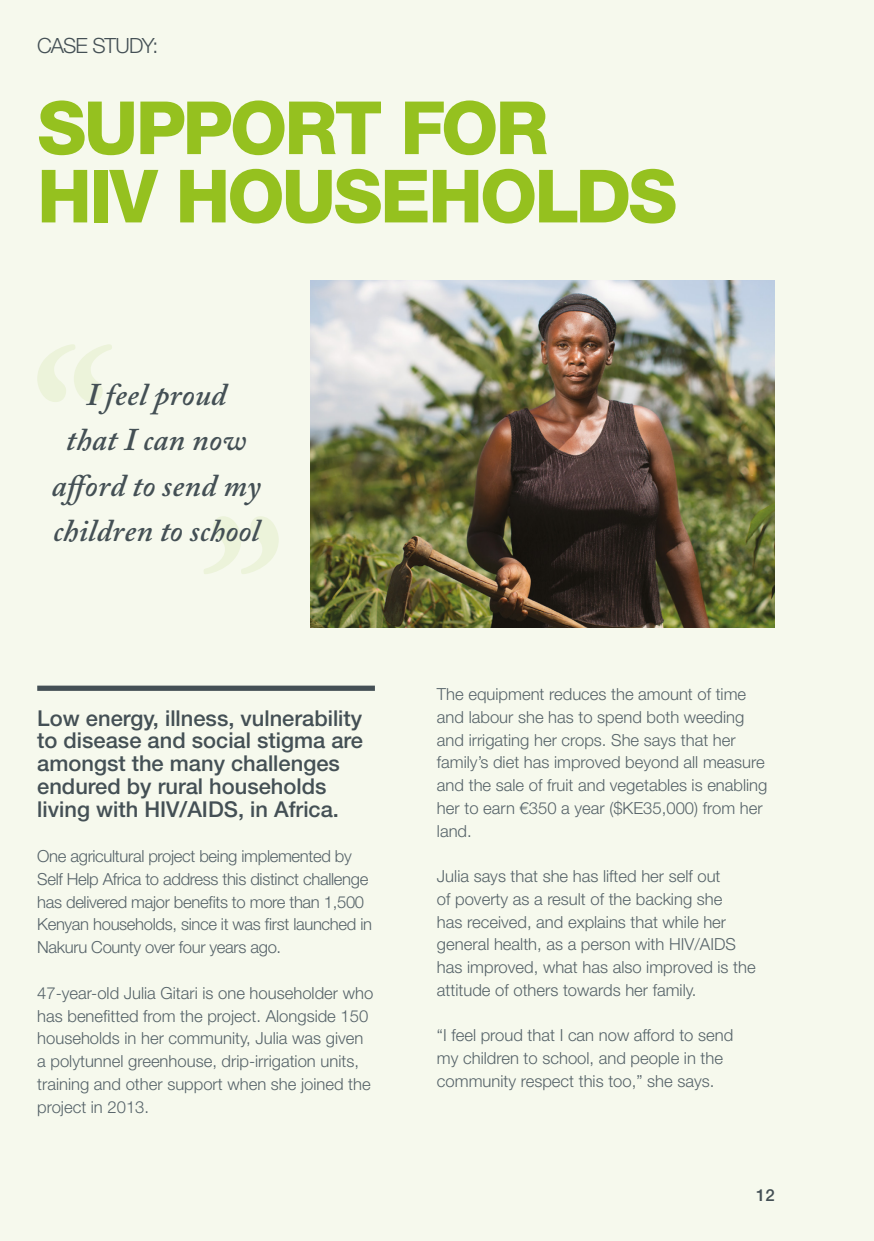
<style>
.page{position:relative;width:874px;height:1241px;background:#fff}
.page>*{position:absolute;margin:0;border:0;box-sizing:border-box;transform-origin:0 0}
.t1{font:800 73.5px/68.2px "Helvetica Neue LT Std";letter-spacing:-.04em;color:#95c11f}
.t2{font:italic 600 31.5px/45.5px "Adobe Caslon Pro";letter-spacing:.01em;color:#445055;text-align:center}
.t3{font:500 21.88px/22.8px "Helvetica Neue LT Std";color:#445055}
.t4{font:300 21px "Helvetica Neue LT Std";color:#445055}
.t5{font:300 16.62px/22.8px "Helvetica Neue LT Std";color:#566369}
.t6{font:300 16.62px/22.8px "Helvetica Neue LT Std";letter-spacing:-.02em;color:#566369}
.t7{font:500 16.62px "Helvetica Neue LT Std";color:#445055}
</style>
<div class="page">
<div style="left:0;top:0;width:873px;height:1240px;background:#f6f9ed"></div>
<div style="left:37px;top:685px;width:338px;height:5px;background:#445055"></div>
<img style="left:310px;top:280px;width:464px;height:348px">
<svg style="left:37px;top:344px;width:75px;height:58px"></svg>
<svg style="left:204px;top:516px;width:74px;height:58px"></svg>
<p class="t4" style="left:37px;top:33px;width:27px">Case</p>
<p class="t4" style="left:92px;top:33px;width:67px">Study:</p>
<h1 class="t1" style="left:37px;top:94px;width:641px">SUPPORT FOR<br>HIV HOUSEHOLDS</h1>
<h2 class="t2" style="left:52px;top:371px;width:210px">I feel proud<br>that I can now afford to send my children to school</h2>
<h3 class="t3" style="left:37px;top:706px;width:327px">Low energy, illness, vulnerability to disease and social stigma are amongst the many challenges endured by rural households living with HIV/AIDS, in Africa.</h3>
<p class="t6" style="left:37px;top:844px;width:336px">One agricultural project being implemented by Self Help Africa to address this distinct challenge has delivered major benefits to more than 1,500<br>Kenyan households, since it was first launched in Nakuru County over four years ago.</p>
<p class="t5" style="left:37px;top:980px;width:337px">47-year-old Julia Gitari is one householder who has benefitted from the project. Alongside 150 households in her community, Julia was given a polytunnel greenhouse, drip-irrigation units, training and other support when she joined the project in 2013.</p>
<p class="t5" style="left:437px;top:682px;width:332px">The equipment reduces the amount of time and labour she has to spend both weeding and irrigating her crops. She says that her family’s diet has improved beyond all measure and the sale of fruit and vegetables is enabling her to earn €350 a year ($KE35,000) from her land.</p>
<p class="t5" style="left:437px;top:864px;width:320px">Julia says that she has lifted her self out<br>of poverty as a result of the backing she<br>has received, and explains that while her general health, as a person with HIV/AIDS has improved, what has also improved is the attitude of others towards her family.</p>
<p class="t5" style="left:437px;top:1023px;width:297px">“I feel proud that I can now afford to send my children to school, and people in the community respect this too,” she says.</p>
<p class="t7" style="left:755px;top:1185px;width:20px">12</p>
</div>
